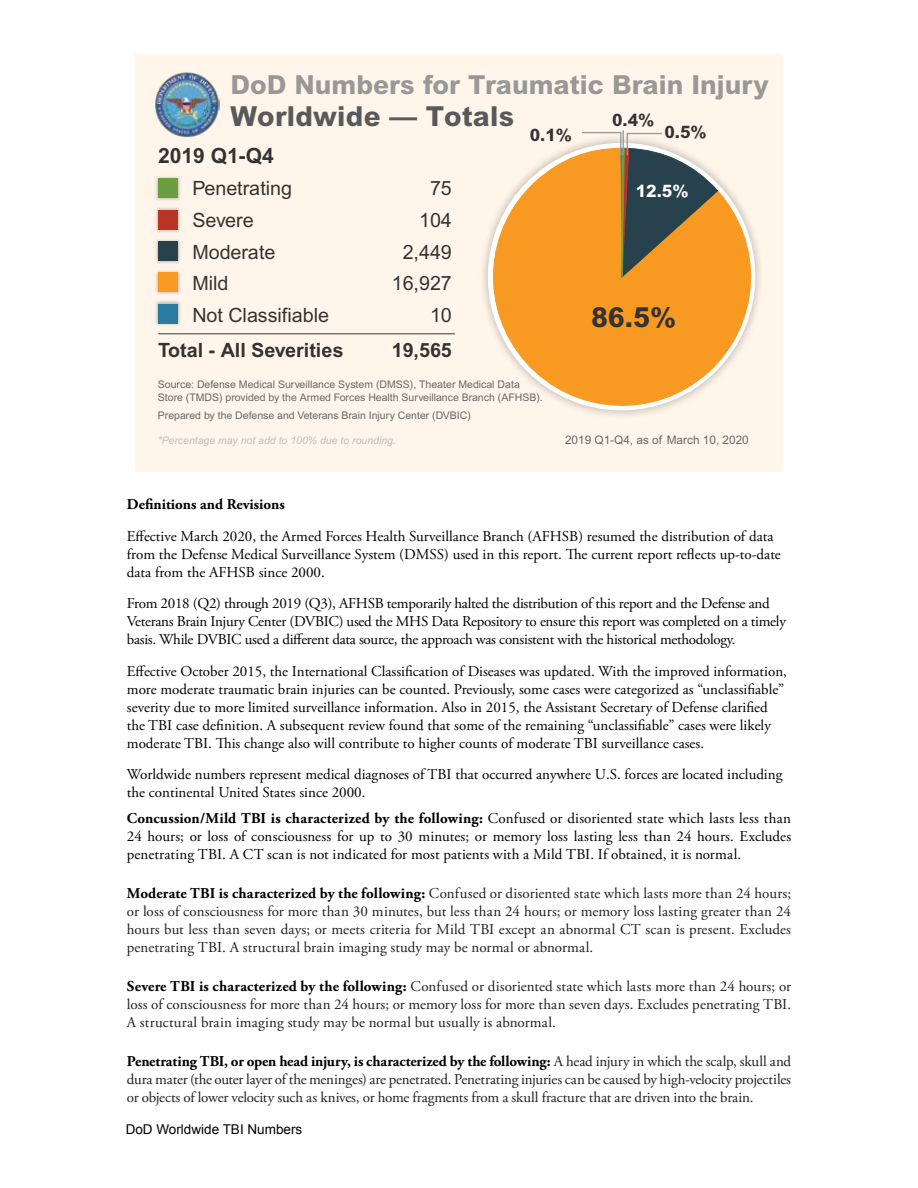
<style>
.page{position:relative;width:918px;height:1188px;background:#fff}
.page>*{position:absolute;margin:0;border:0;box-sizing:border-box;transform-origin:0 0}
.t1{font:800 27.6px "Arial";letter-spacing:.01em;color:#58595b}
.Image{font:800 27.6px "Arial";color:#333}
.t2{font:800 26.25px "Arial";color:#999898}
.t3{font:700 21px "Arial";color:#333}
.t4{font:19.65px "Arial";color:#333}
.t5{font:700 19.65px "Arial";color:#333}
.Image-2{font:800 17.1px "Arial";color:#333}
.Image-3{font:800 17.1px "Arial";color:#fff}
.Normal__Web{font:15px/18px "Adobe Garamond Pro";color:#000}
.Normal__Web-2{font:15px/18px "Adobe Garamond Pro";letter-spacing:.005em;color:#221e1f;text-align:justify}
.Normal__Web-3{font:15px/18px "Adobe Garamond Pro";letter-spacing:-.02em;color:#000}
.t6{font:700 15px "Adobe Garamond Pro";color:#000}
.t7{font:13.5px "Arial";color:#000}
.t8{font:11.85px "Arial";color:#666767}
.t9{font:10.5px/12.6px "Arial";color:#666767}
.t10{font:italic 10.5px "Arial";color:#bcbec0}
.s1{font-weight:700}
.s2{font-weight:700;color:#000}
</style>
<div class="page">
<div style="left:135px;top:55px;width:648px;height:417px;background:#fff5ea"></div>
<hr style="left:158px;top:333px;width:297px;height:1px;background:#666767">
<img style="left:156px;top:176px;width:24px;height:25px">
<div style="left:159px;top:178px;width:19px;height:20px;background:#6b9d41"></div>
<img style="left:156px;top:208px;width:24px;height:24px">
<div style="left:159px;top:210px;width:19px;height:19px;background:#b83425"></div>
<img style="left:156px;top:271px;width:24px;height:23px">
<div style="left:159px;top:273px;width:19px;height:19px;background:#f89921"></div>
<img style="left:156px;top:239px;width:24px;height:25px">
<div style="left:159px;top:241px;width:19px;height:20px;background:#27424c"></div>
<img style="left:156px;top:301px;width:24px;height:24px">
<div style="left:159px;top:304px;width:19px;height:20px;background:#2b7aa1"></div>
<svg style="left:483px;top:148px;width:277px;height:268px"></svg>
<svg style="left:581px;top:130px;width:138px;height:148px"></svg>
<img style="left:154px;top:72px;width:66px;height:65px">
<h1 class="t2" style="left:230px;top:69px;width:540px">DoD Numbers for Traumatic Brain Injury</h1>
<h1 class="t1" style="left:230px;top:99px;width:285px">Worldwide — Totals</h1>
<p class="Image-2" style="left:612px;top:109px;width:44px">0.4%</p>
<p class="Image-2" style="left:530px;top:124px;width:44px">0.1%</p>
<p class="Image-2" style="left:665px;top:122px;width:44px">0.5%</p>
<h1 class="t3" style="left:158px;top:144px;width:117px">2019 Q1-Q4</h1>
<p class="t4" style="left:192px;top:177px;width:101px">Penetrating</p>
<p class="t4" style="left:430px;top:177px;width:23px">75</p>
<p class="t4" style="left:192px;top:209px;width:63px">Severe</p>
<p class="t4" style="left:419px;top:209px;width:34px">104</p>
<p class="t4" style="left:192px;top:240px;width:85px">Moderate</p>
<p class="t4" style="left:403px;top:240px;width:51px">2,449</p>
<p class="t4" style="left:192px;top:272px;width:38px">Mild</p>
<p class="t4" style="left:392px;top:272px;width:62px">16,927</p>
<p class="t4" style="left:192px;top:304px;width:138px">Not Classifiable</p>
<p class="t4" style="left:430px;top:304px;width:23px">10</p>
<p class="t5" style="left:158px;top:338px;width:187px">Total - All Severities</p>
<p class="t5" style="left:392px;top:338px;width:62px">19,565</p>
<p class="t9" style="left:158px;top:378px;width:386px">Source: Defense Medical Surveillance System (DMSS), Theater Medical Data<br>Store (TMDS) provided by the Armed Forces Health Surveillance Branch (AFHSB).</p>
<p class="t9" style="left:158px;top:409px;width:315px">Prepared by the Defense and Veterans Brain Injury Center (DVBIC)</p>
<p class="t10" style="left:158px;top:434px;width:240px">*Percentage may not add to 100% due to rounding.</p>
<p class="Image-3" style="left:636px;top:181px;width:54px">12.5%</p>
<p class="Image" style="left:591px;top:300px;width:87px">86.5%</p>
<p class="t8" style="left:565px;top:433px;width:185px">2019 Q1-Q4, as of March 10, 2020</p>
<h2 class="t6" style="left:127px;top:496px;width:160px">Definitions and Revisions</h2>
<p class="Normal__Web" style="left:127px;top:527px;width:655px">Effective March 2020, the Armed Forces Health Surveillance Branch (AFHSB) resumed the distribution of data from the Defense Medical Surveillance System (DMSS) used in this report. The current report reflects up-to-date data from the AFHSB since 2000.</p>
<p class="Normal__Web-3" style="left:127px;top:595px;width:661px">From 2018 (Q2) through 2019 (Q3), AFHSB temporarily halted the distribution of this report and the Defense and<br>Veterans Brain Injury Center (DVBIC) used the MHS Data Repository to ensure this report was completed on a timely basis. While DVBIC used a different data source, the approach was consistent with the historical methodology.</p>
<p class="Normal__Web" style="left:127px;top:662px;width:662px">Effective October 2015, the International Classification of Diseases was updated. With the improved information, more moderate traumatic brain injuries can be counted. Previously, some cases were categorized as “unclassifiable” severity due to more limited surveillance information. Also in 2015, the Assistant Secretary of Defense clarified the TBI case definition. A subsequent review found that some of the remaining “unclassifiable” cases were likely moderate TBI. This change also will contribute to higher counts of moderate TBI surveillance cases.</p>
<p class="Normal__Web" style="left:127px;top:766px;width:657px">Worldwide numbers represent medical diagnoses of TBI that occurred anywhere U.S. forces are located including the continental United States since 2000.</p>
<p class="Normal__Web" style="left:127px;top:809px;width:666px;text-align:justify"><span class="s1">Concussion/Mild TBI is characterized by the following:</span> Confused or disoriented state which lasts less than 24 hours; or loss of consciousness for up to 30 minutes; or memory loss lasting less than 24 hours. Excludes penetrating TBI. A CT scan is not indicated for most patients with a Mild TBI. If obtained, it is normal.</p>
<p class="Normal__Web-2" style="left:127px;top:884px;width:666px"><span class="s2">Moderate TBI is characterized by the following:</span> Confused or disoriented state which lasts more than 24 hours; or loss of consciousness for more than 30 minutes, but less than 24 hours; or memory loss lasting greater than 24 hours but less than seven days; or meets criteria for Mild TBI except an abnormal CT scan is present. Excludes penetrating TBI. A structural brain imaging study may be normal or abnormal.</p>
<p class="Normal__Web-2" style="left:127px;top:977px;width:666px"><span class="s2">Severe TBI is characterized by the following:</span> Confused or disoriented state which lasts more than 24 hours; or loss of consciousness for more than 24 hours; or memory loss for more than seven days. Excludes penetrating TBI.<br>A structural brain imaging study may be normal but usually is abnormal.</p>
<p class="Normal__Web-2" style="left:127px;top:1052px;width:666px"><span class="s2">Penetrating TBI, or open head injury, is characterized by the following:</span> A head injury in which the scalp, skull and dura mater (the outer layer of the meninges) are penetrated. Penetrating injuries can be caused by high-velocity projectiles or objects of lower velocity such as knives, or home fragments from a skull fracture that are driven into the brain.</p>
<p class="t7" style="left:126px;top:1120px;width:178px">DoD Worldwide TBI Numbers</p>
</div>
